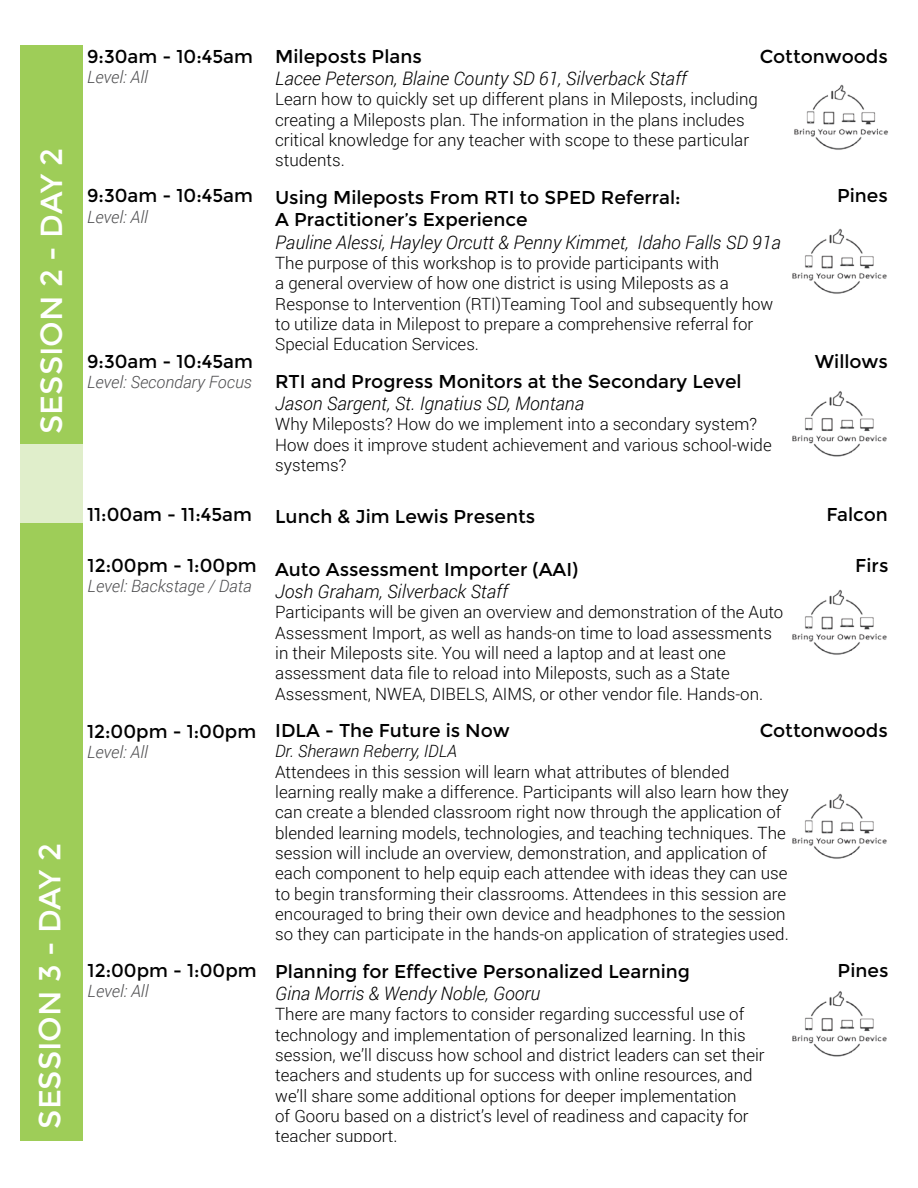
<style>
.page{position:relative;width:918px;height:1188px;background:#fff}
.page>*{position:absolute;margin:0;border:0;box-sizing:border-box;transform-origin:0 0}
.t1{font:30.45px "Montserrat";color:#fff}
.t2{font:18.6px/22.4px "Montserrat";color:#000}
.t3{font:italic 300 18.6px "Roboto";color:#000}
.t4{font:300 16.95px/20.2px "Roboto";color:#000}
.t5{font:italic 300 16.95px "Roboto";color:#4d4d4f}
.t6{font:italic 300 16.95px "Roboto";color:#000}
</style>
<div class="page">
<div style="left:21px;top:45px;width:62px;height:404px;background:#9ecd58"></div>
<div style="left:21px;top:444px;width:62px;height:81px;background:#e0eecb"></div>
<div style="left:21px;top:523px;width:62px;height:618px;background:#9ecd58"></div>
<img style="left:792px;top:228px;width:95px;height:66px">
<img style="left:792px;top:391px;width:95px;height:66px">
<img style="left:792px;top:589px;width:95px;height:66px">
<img style="left:792px;top:793px;width:95px;height:66px">
<img style="left:792px;top:991px;width:95px;height:66px">
<img style="left:794px;top:84px;width:94px;height:66px">
<h1 class="t1" style="left:34px;top:434px;width:287px;rotate:-90deg">SESSION 2 - DAY 2</h1>
<h1 class="t1" style="left:32px;top:1129px;width:287px;rotate:-90deg">SESSION 3 - DAY 2</h1>
<p class="t2" style="left:87px;top:45px;width:168px">9:30am - 10:45am</p>
<p class="t5" style="left:87px;top:65px;width:62px">Level: All</p>
<p class="t2" style="left:87px;top:185px;width:168px">9:30am - 10:45am</p>
<p class="t5" style="left:87px;top:205px;width:62px">Level: All</p>
<p class="t2" style="left:87px;top:350px;width:168px">9:30am - 10:45am</p>
<p class="t5" style="left:87px;top:370px;width:166px">Level: Secondary Focus</p>
<p class="t2" style="left:87px;top:504px;width:167px">11:00am - 11:45am</p>
<p class="t2" style="left:88px;top:554px;width:171px">12:00pm - 1:00pm</p>
<p class="t5" style="left:88px;top:575px;width:165px">Level: Backstage / Data</p>
<p class="t2" style="left:87px;top:720px;width:171px">12:00pm - 1:00pm</p>
<p class="t5" style="left:87px;top:740px;width:62px">Level: All</p>
<p class="t2" style="left:88px;top:959px;width:171px">12:00pm - 1:00pm</p>
<p class="t5" style="left:88px;top:979px;width:62px">Level: All</p>
<p class="t2" style="left:275px;top:45px;width:148px">Mileposts Plans</p>
<p class="t3" style="left:275px;top:66px;width:413px">Lacee Peterson, Blaine County SD 61, Silverback Staff</p>
<p class="t4" style="left:275px;top:89px;width:484px">Learn how to quickly set up different plans in Mileposts, including creating a Mileposts plan. The information in the plans includes critical knowledge for any teacher with scope to these particular students.</p>
<p class="t2" style="left:275px;top:186px;width:407px">Using Mileposts From RTI to SPED Referral:<br>A Practitioner’s Experience</p>
<p class="t3" style="left:275px;top:229px;width:507px">Pauline Alessi, Hayley Orcutt &amp; Penny Kimmet, Idaho Falls SD 91a</p>
<p class="t4" style="left:275px;top:252px;width:500px">The purpose of this workshop is to provide participants with<br>a general overview of how one district is using Mileposts as a Response to Intervention (RTI)Teaming Tool and subsequently how to utilize data in Milepost to prepare a comprehensive referral for Special Education Services.</p>
<p class="t2" style="left:275px;top:370px;width:468px">RTI and Progress Monitors at the Secondary Level</p>
<p class="t3" style="left:275px;top:391px;width:310px">Jason Sargent, St. Ignatius SD, Montana</p>
<p class="t4" style="left:275px;top:414px;width:498px">Why Mileposts? How do we implement into a secondary system?<br>How does it improve student achievement and various school-wide systems?</p>
<p class="t2" style="left:275px;top:506px;width:261px">Lunch &amp; Jim Lewis Presents</p>
<p class="t2" style="left:275px;top:558px;width:305px">Auto Assessment Importer (AAI)</p>
<p class="t3" style="left:275px;top:579px;width:234px">Josh Graham, Silverback Staff</p>
<p class="t4" style="left:275px;top:602px;width:510px">Participants will be given an overview and demonstration of the Auto Assessment Import, as well as hands-on time to load assessments in their Mileposts site. You will need a laptop and at least one assessment data file to reload into Mileposts, such as a State Assessment, NWEA, DIBELS, AIMS, or other vendor file. Hands-on.</p>
<p class="t2" style="left:275px;top:720px;width:236px">IDLA - The Future is Now</p>
<p class="t6" style="left:275px;top:740px;width:183px">Dr. Sherawn Reberry, IDLA</p>
<p class="t4" style="left:275px;top:761px;width:515px">Attendees in this session will learn what attributes of blended learning really make a difference. Participants will also learn how they can create a blended classroom right now through the application of blended learning models, technologies, and teaching techniques. The session will include an overview, demonstration, and application of each component to help equip each attendee with ideas they can use to begin transforming their classrooms. Attendees in this session are encouraged to bring their own device and headphones to the session so they can participate in the hands-on application of strategies used.</p>
<p class="t2" style="left:275px;top:960px;width:416px">Planning for Effective Personalized Learning</p>
<p class="t3" style="left:275px;top:981px;width:267px">Gina Morris &amp; Wendy Noble, Gooru</p>
<p class="t4" style="left:275px;top:1004px;width:491px">There are many factors to consider regarding successful use of technology and implementation of personalized learning. In this session, we’ll discuss how school and district leaders can set their teachers and students up for success with online resources, and we’ll share some additional options for deeper implementation<br>of Gooru based on a district’s level of readiness and capacity for teacher support.</p>
<p class="t2" style="left:760px;top:45px;width:130px">Cottonwoods</p>
<p class="t2" style="left:837px;top:185px;width:52px">Pines</p>
<p class="t2" style="left:815px;top:350px;width:75px">Willows</p>
<p class="t2" style="left:826px;top:504px;width:63px">Falcon</p>
<p class="t2" style="left:855px;top:554px;width:35px">Firs</p>
<p class="t2" style="left:760px;top:720px;width:130px">Cottonwoods</p>
<p class="t2" style="left:838px;top:959px;width:52px">Pines</p>
</div>
